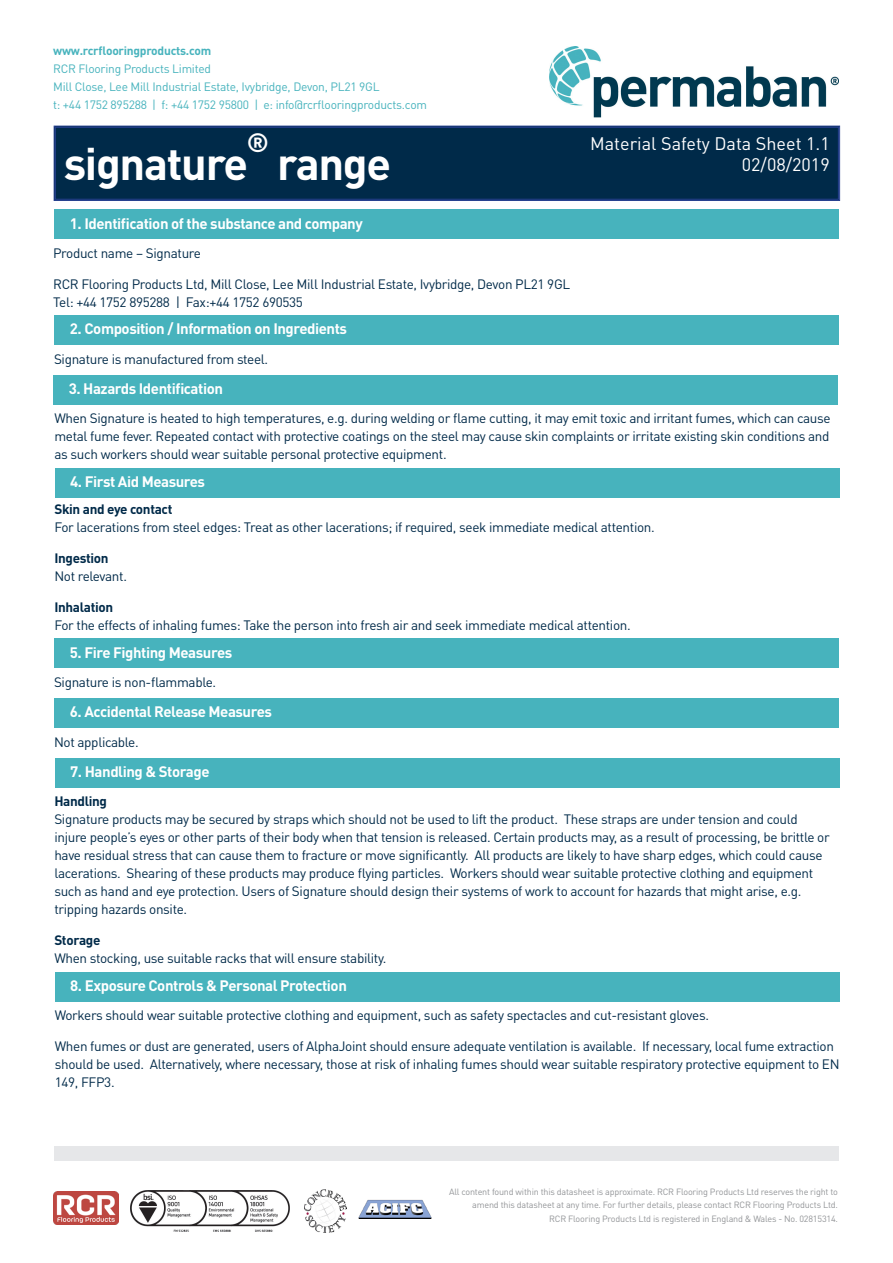
<style>
.page{position:relative;width:893px;height:1263px;background:#fff}
.page>*{position:absolute;margin:0;border:0;box-sizing:border-box;transform-origin:0 0}
.t1{font:700 45px "DIN Pro";letter-spacing:-.03em;color:#fff}
.t2{font:700 26.25px "DIN Pro";color:#fff}
.t3{font:18px "DIN Pro";color:#fff}
.t4{font:700 15px "DIN Pro";letter-spacing:-.03em;color:#fff}
.body{font:13.5px/18px "DIN Pro";letter-spacing:-.025em;color:#002a49}
.t5{font:12px "DIN Pro";letter-spacing:-.02em;color:#47b3bd}
.t6{font:700 12px "DIN Pro";letter-spacing:-.02em;color:#47b3bd}
.t7{font:9px/13.5px "DIN Pro";letter-spacing:-.02em;color:#939598;text-align:right}
.s1{font-weight:700}
</style>
<div class="page">
<img style="left:54px;top:1191px;width:64px;height:33px">
<img style="left:130px;top:1190px;width:159px;height:41px">
<img style="left:305px;top:1190px;width:42px;height:42px">
<img style="left:358px;top:1199px;width:74px;height:20px">
<div style="left:54px;top:1146px;width:785px;height:14px;background:#e6e7e9"></div>
<img style="left:549px;top:46px;width:290px;height:80px">
<div style="left:54px;top:126px;width:786px;height:75px;background:#002a49"></div>
<div style="left:55px;top:127px;width:783px;height:72px;border:1px solid #253f8e"></div>
<div style="left:54px;top:209px;width:785px;height:30px;background:#47b3bd"></div>
<div style="left:54px;top:315px;width:785px;height:30px;background:#47b3bd"></div>
<div style="left:53px;top:375px;width:785px;height:30px;background:#47b3bd"></div>
<div style="left:55px;top:468px;width:785px;height:30px;background:#47b3bd"></div>
<div style="left:54px;top:638px;width:785px;height:30px;background:#47b3bd"></div>
<div style="left:54px;top:698px;width:785px;height:30px;background:#47b3bd"></div>
<div style="left:55px;top:758px;width:785px;height:29px;background:#47b3bd"></div>
<div style="left:55px;top:972px;width:785px;height:29px;background:#47b3bd"></div>
<p class="t6" style="left:53px;top:42px;width:160px">www.rcrflooringproducts.com</p>
<p class="t5" style="left:53px;top:60px;width:159px">RCR Flooring Products Limited</p>
<p class="t5" style="left:53px;top:78px;width:328px">Mill Close, Lee Mill Industrial Estate, Ivybridge, Devon, PL21 9GL</p>
<p class="t5" style="left:53px;top:96px;width:375px">t: +44 1752 895288 | f: +44 1752 95800 | e: info@rcrflooringproducts.com</p>
<p class="t2" style="left:247px;top:124px;width:24px">®</p>
<p class="t1" style="left:64px;top:133px;width:186px">signature</p>
<p class="t1" style="left:277px;top:133px;width:116px">range</p>
<p class="t3" style="left:590px;top:131px;width:241px">Material Safety Data Sheet 1.1</p>
<p class="t3" style="left:742px;top:152px;width:89px">02/08/2019</p>
<p class="t4" style="left:70px;top:213px;width:294px">1. Identification of the substance and company</p>
<p class="body" style="left:53px;top:243px;width:149px">Product name – Signature</p>
<p class="body" style="left:53px;top:274px;width:519px">RCR Flooring Products Ltd, Mill Close, Lee Mill Industrial Estate, Ivybridge, Devon PL21 9GL<br>Tel: +44 1752 895288 | Fax:+44 1752 690535</p>
<p class="t4" style="left:70px;top:319px;width:279px">2. Composition / Information on Ingredients</p>
<p class="body" style="left:54px;top:349px;width:216px">Signature is manufactured from steel.</p>
<p class="t4" style="left:69px;top:379px;width:156px">3. Hazards Identification</p>
<p class="body" style="left:54px;top:409px;width:778px;text-align:justify">When Signature is heated to high temperatures, e.g. during welding or flame cutting, it may emit toxic and irritant fumes, which can cause metal fume fever. Repeated contact with protective coatings on the steel may cause skin complaints or irritate existing skin conditions and as such workers should wear suitable personal protective equipment.</p>
<p class="t4" style="left:70px;top:472px;width:136px">4. First Aid Measures</p>
<p class="body" style="left:54px;top:500px;width:602px"><span class="s1">Skin and eye contact<br></span>For lacerations from steel edges: Treat as other lacerations; if required, seek immediate medical attention.</p>
<p class="body" style="left:54px;top:549px;width:74px"><span class="s1">Ingestion<br></span>Not relevant.</p>
<p class="body" style="left:54px;top:597px;width:578px"><span class="s1">Inhalation<br></span>For the effects of inhaling fumes: Take the person into fresh air and seek immediate medical attention.</p>
<p class="t4" style="left:70px;top:642px;width:164px">5. Fire Fighting Measures</p>
<p class="body" style="left:54px;top:672px;width:164px">Signature is non-flammable.</p>
<p class="t4" style="left:70px;top:702px;width:204px">6. Accidental Release Measures</p>
<p class="body" style="left:54px;top:732px;width:86px">Not applicable.</p>
<p class="t4" style="left:70px;top:761px;width:141px">7. Handling &amp; Storage</p>
<p class="body" style="left:54px;top:792px;width:777px"><span class="s1">Handling<br></span>Signature products may be secured by straps which should not be used to lift the product. These straps are under tension and could injure people’s eyes or other parts of their body when that tension is released. Certain products may, as a result of processing, be brittle or have residual stress that can cause them to fracture or move significantly. All products are likely to have sharp edges, which could cause lacerations. Shearing of these products may produce flying particles. Workers should wear suitable protective clothing and equipment such as hand and eye protection. Users of Signature should design their systems of work to account for hazards that might arise, e.g. tripping hazards onsite.</p>
<p class="body" style="left:54px;top:931px;width:334px"><span class="s1">Storage<br></span>When stocking, use suitable racks that will ensure stability.</p>
<p class="t4" style="left:70px;top:975px;width:278px">8. Exposure Controls &amp; Personal Protection</p>
<p class="body" style="left:55px;top:1006px;width:656px">Workers should wear suitable protective clothing and equipment, such as safety spectacles and cut-resistant gloves.</p>
<p class="body" style="left:55px;top:1036px;width:786px">When fumes or dust are generated, users of AlphaJoint should ensure adequate ventilation is available. If necessary, local fume extraction should be used. Alternatively, where necessary, those at risk of inhaling fumes should wear suitable respiratory protective equipment to EN<br>149, FFP3.</p>
<p class="t7" style="left:449px;top:1184px;width:390px">All content found within this datasheet is approximate. RCR Flooring Products Ltd reserves the right to amend this datasheet at any time. For further details, please contact RCR Flooring Products Ltd.</p>
<p class="t7" style="left:549px;top:1211px;width:290px">RCR Flooring Products Ltd is registered in England &amp; Wales - No. 02815314.</p>
</div>
